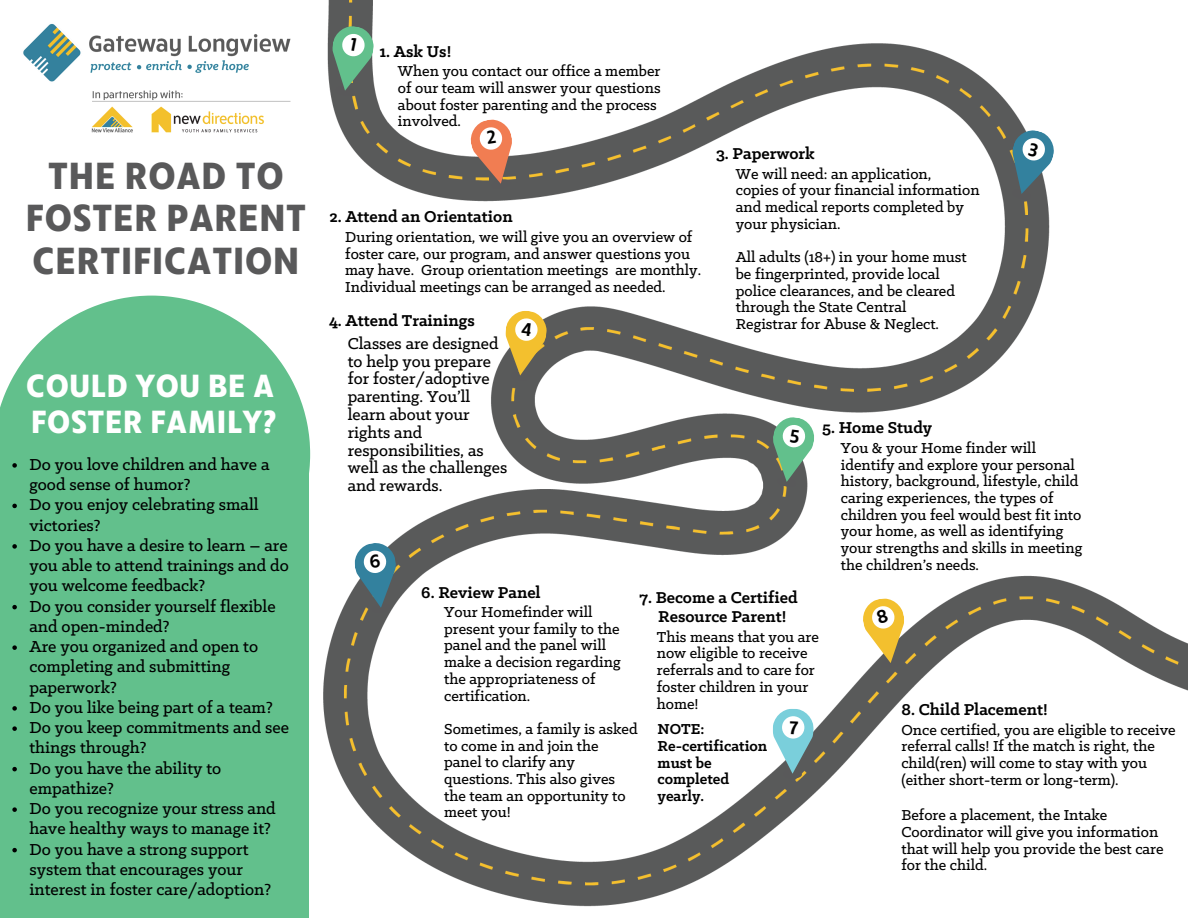
<style>
.page{position:relative;width:1188px;height:918px;background:#fff}
.page>*{position:absolute;margin:0;border:0;box-sizing:border-box;transform-origin:0 0}
.t1{font:700 38.85px/42.8px "Ruck Sack";letter-spacing:.02em;color:#59595a;text-align:center}
.t2{font:700 33px/36px "Ruck Sack";letter-spacing:.02em;color:#fff}
.t3{font:500 18px/20.2px "Klinic Slab";color:#000}
.t4{font:500 17.85px/17.9px "Klinic Slab";color:#000}
.t5{font:700 17.85px "Klinic Slab";color:#000}
.t6{font:500 16.35px/16.6px "Klinic Slab";color:#000}
.t7{font:700 16.35px/16.6px "Klinic Slab";color:#000}
</style>
<div class="page">
<img style="left:310px;top:0;width:878px;height:907px">
<svg style="left:783px;top:771px;width:19px;height:8px"></svg>
<div style="left:783px;top:770px;width:19px;height:8px;background:#59595a;border-radius:50%"></div>
<img style="left:23px;top:23px;width:268px;height:110px">
<div style="left:0;top:454px;width:309px;height:464px;background:#62c08c"></div>
<svg style="left:0;top:296px;width:310px;height:314px;fill:#62c08c"></svg>
<svg style="left:14px;top:317px;width:275px;height:275px"></svg>
<svg style="left:12px;top:463px;width:5px;height:5px"></svg>
<svg style="left:12px;top:504px;width:5px;height:4px"></svg>
<svg style="left:12px;top:544px;width:5px;height:5px"></svg>
<svg style="left:12px;top:605px;width:5px;height:4px"></svg>
<svg style="left:12px;top:645px;width:5px;height:5px"></svg>
<svg style="left:12px;top:706px;width:5px;height:5px"></svg>
<svg style="left:12px;top:726px;width:5px;height:5px"></svg>
<svg style="left:12px;top:767px;width:5px;height:4px"></svg>
<svg style="left:12px;top:807px;width:5px;height:5px"></svg>
<svg style="left:12px;top:848px;width:5px;height:4px"></svg>
<svg style="left:325px;top:23px;width:52px;height:74px"></svg>
<svg style="left:467px;top:116px;width:54px;height:74px"></svg>
<svg style="left:1002px;top:126px;width:57px;height:75px"></svg>
<svg style="left:766px;top:414px;width:51px;height:74px"></svg>
<svg style="left:500px;top:308px;width:49px;height:74px"></svg>
<svg style="left:352px;top:541px;width:49px;height:73px"></svg>
<svg style="left:772px;top:708px;width:42px;height:66px"></svg>
<svg style="left:860px;top:596px;width:51px;height:73px"></svg>
<p class="t1" style="left:26px;top:153px;width:282px">THE ROAD TO<br>FOSTER PARENT<br>CERTIFICATION</p>
<p class="t2" style="left:26px;top:367px;width:252px">COULD YOU BE A<br>FOSTER FAMILY?</p>
<p class="t3" style="left:29px;top:455px;width:242px">Do you love children and have a good sense of humor?</p>
<p class="t3" style="left:29px;top:496px;width:231px">Do you enjoy celebrating small victories?</p>
<p class="t3" style="left:29px;top:536px;width:261px;text-align:justify">Do you have a desire to learn – are you able to attend trainings and do you welcome feedback?</p>
<p class="t3" style="left:29px;top:597px;width:248px">Do you consider yourself flexible and open-minded?</p>
<p class="t3" style="left:29px;top:638px;width:230px">Are you organized and open to completing and submitting paperwork?</p>
<p class="t3" style="left:29px;top:698px;width:245px">Do you like being part of a team?</p>
<p class="t3" style="left:29px;top:719px;width:261px">Do you keep commitments and see things through?</p>
<h1 class="t3" style="left:29px;top:759px;width:193px">Do you have the ability to empathize?</h1>
<h2 class="t3" style="left:29px;top:800px;width:248px">Do you recognize your stress and have healthy ways to manage it?</h2>
<p class="t3" style="left:29px;top:840px;width:243px">Do you have a strong support system that encourages your interest in foster care/adoption?</p>
<p class="t5" style="left:380px;top:44px;width:73px">1. Ask Us!</p>
<p class="t6" style="left:398px;top:64px;width:264px">When you contact our office a member of our team will answer your questions about foster parenting and the process involved.</p>
<p class="t5" style="left:329px;top:209px;width:185px">2. Attend an Orientation</p>
<p class="t6" style="left:345px;top:229px;width:357px">During orientation, we will give you an overview of foster care, our program, and answer questions you may have. Group orientation meetings are monthly.<br>Individual meetings can be arranged as needed.</p>
<p class="t5" style="left:329px;top:313px;width:147px">4. Attend Trainings</p>
<p class="t4" style="left:348px;top:335px;width:152px">Classes are designed to help you prepare for foster/adoptive parenting. You’ll</p>
<p class="t4" style="left:348px;top:407px;width:161px">learn about your rights and responsibilities, as well as the challenges and rewards.</p>
<p class="t5" style="left:716px;top:146px;width:100px">3. Paperwork</p>
<p class="t6" style="left:736px;top:166px;width:197px">We will need: an application,</p>
<p class="t6" style="left:736px;top:183px;width:245px">copies of your financial information and medical reports completed by your physician.</p>
<p class="t6" style="left:736px;top:250px;width:232px">All adults (18+) in your home must</p>
<p class="t6" style="left:736px;top:266px;width:205px">be fingerprinted, provide local</p>
<p class="t6" style="left:736px;top:283px;width:221px">police clearances, and be cleared through the State Central</p>
<p class="t6" style="left:736px;top:317px;width:205px">Registrar for Abuse &amp; Neglect.</p>
<p class="t5" style="left:822px;top:420px;width:112px">5. Home Study</p>
<p class="t6" style="left:841px;top:440px;width:243px">You &amp; your Home finder will identify and explore your personal history, background, lifestyle, child caring experiences, the types of children you feel would best fit into your home, as well as identifying your strengths and skills in meeting the children’s needs.</p>
<p class="t5" style="left:421px;top:585px;width:121px">6. Review Panel</p>
<p class="t6" style="left:444px;top:605px;width:178px">Your Homefinder will present your family to the panel and the panel will make a decision regarding the appropriateness of certification.</p>
<p class="t6" style="left:444px;top:722px;width:195px">Sometimes, a family is asked to come in and join the panel to clarify any questions. This also gives the team an opportunity to meet you!</p>
<p class="t5" style="left:639px;top:589px;width:160px">7. Become a Certified</p>
<p class="t5" style="left:658px;top:608px;width:130px">Resource Parent!</p>
<p class="t6" style="left:657px;top:629px;width:164px">This means that you are now eligible to receive referrals and to care for foster children in your home!</p>
<p class="t7" style="left:658px;top:722px;width:48px">NOTE:</p>
<p class="t7" style="left:658px;top:739px;width:111px">Re-certification must be</p>
<p class="t7" style="left:658px;top:772px;width:73px">completed</p>
<p class="t7" style="left:658px;top:789px;width:48px">yearly.</p>
<p class="t5" style="left:901px;top:701px;width:148px">8. Child Placement!</p>
<p class="t6" style="left:901px;top:722px;width:276px">Once certified, you are eligible to receive referral calls! If the match is right, the child(ren) will come to stay with you (either short-term or long-term).</p>
<p class="t6" style="left:901px;top:808px;width:264px">Before a placement, the Intake<br>Coordinator will give you information that will help you provide the best care for the child.</p>
</div>
